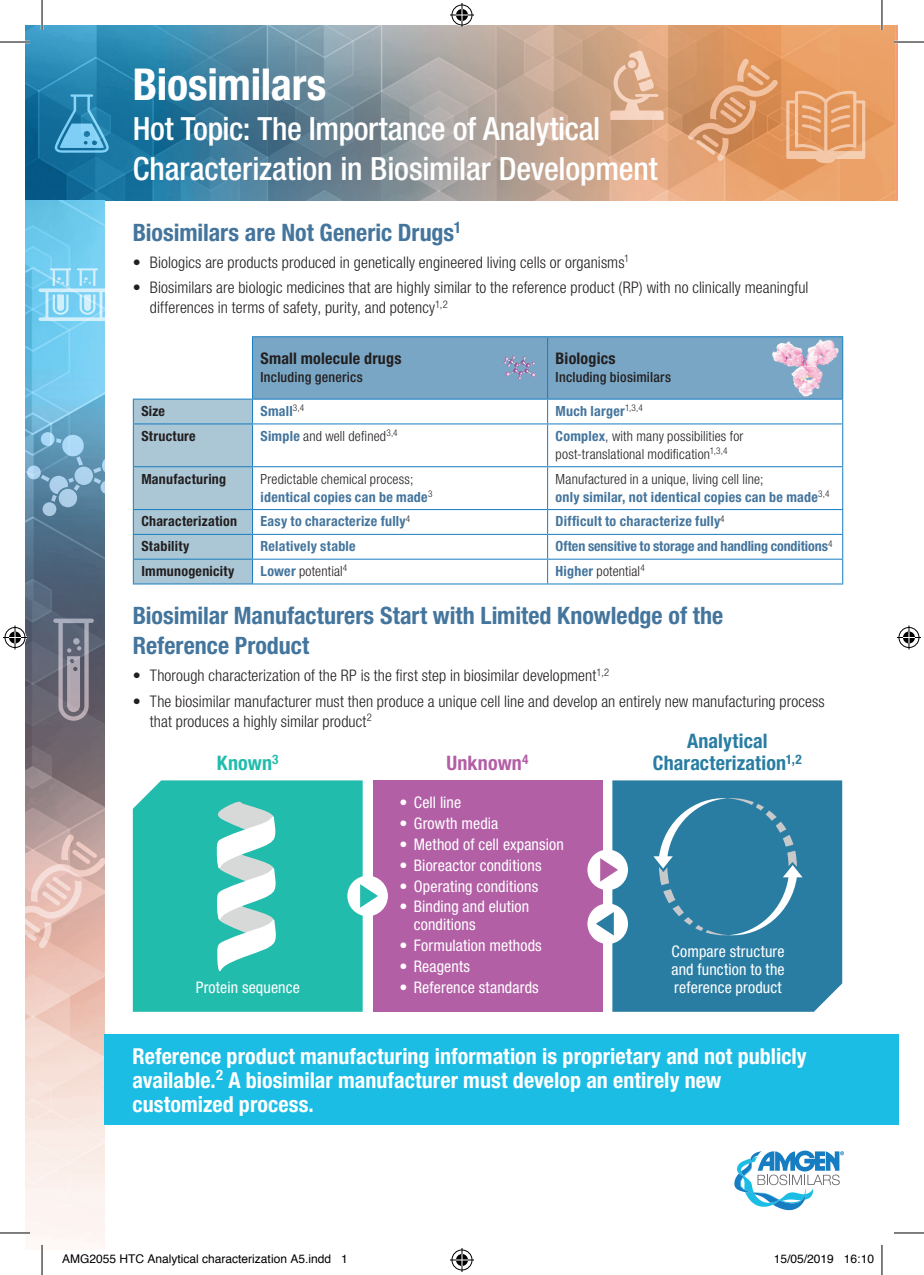
<style>
.page{position:relative;width:924px;height:1275px;background:#fff}
.page>*{position:absolute;margin:0;border:0;box-sizing:border-box;transform-origin:0 0}
.t1{font:700 condensed 44px "Helvetica Neue LT Std";letter-spacing:-.005em;color:#fff}
.t2{font:500 condensed 32px/40px "Helvetica Neue LT Std";letter-spacing:-.01em;color:#fff}
.t3{font:700 condensed 24px/30px "Helvetica Neue LT Std";color:#44759d}
.t4{font:700 condensed 22px/24px "Helvetica Neue LT Std";color:#fff}
.t5{font:700 condensed 20px/22px "Helvetica Neue LT Std";letter-spacing:.005em;color:#297da3;text-align:center}
.t6{font:700 condensed 20px "Helvetica Neue LT Std";letter-spacing:.01em;color:#b35fa6}
.t7{font:700 condensed 20px "Helvetica Neue LT Std";letter-spacing:.01em;color:#22bcac}
.t8{font:300 condensed 16px/20px "Helvetica Neue LT Std";letter-spacing:.01em;color:#231f20}
.t9{font:condensed 16px/18px "Helvetica Neue LT Std";letter-spacing:.01em;color:#fff}
.t10{font:700 condensed 16px "Helvetica Neue LT Std";letter-spacing:.015em;color:#231f20}
.t11{font:300 condensed 14px/18px "Helvetica Neue LT Std";letter-spacing:.015em;color:#231f20}
.t12{font:700 condensed 14px/18px "Helvetica Neue LT Std";letter-spacing:.015em;color:#44759d}
.t13{font:700 condensed 14px "Helvetica Neue LT Std";letter-spacing:.02em;color:#231f20}
.t14{font:700 condensed 14px "Helvetica Neue LT Std";letter-spacing:-.005em;color:#44759d}
.t15{font:500 condensed 14px "Helvetica Neue LT Std";letter-spacing:.015em;color:#231f20}
.t16{font:12px "Helvetica";color:#000}
.s1{font-weight:700;color:#44759d}
.s2{font-weight:300;color:#231f20}
</style>
<div class="page">
<svg style="left:734px;top:1150px;width:109px;height:60px"></svg>
<svg style="left:104px;top:834px;width:1px;height:114px"></svg>
<svg style="left:104px;top:268px;width:1px;height:53px"></svg>
<svg style="left:25px;top:25px;width:872px;height:176px;background:#95968f"></svg>
<svg style="left:25px;top:201px;width:79px;height:1046px;background:#a3afba"></svg>
<div style="left:104px;top:1034px;width:794px;height:91px;background:#1bbde5"></div>
<div style="left:372px;top:780px;width:230px;height:231px;background:#b35fa6"></div>
<div style="left:133px;top:780px;width:229px;height:231px;background:#22bcac"></div>
<div style="left:612px;top:780px;width:229px;height:231px;background:#297da3"></div>
<svg style="left:217px;top:801px;width:59px;height:170px"></svg>
<div style="left:347px;top:875px;width:41px;height:41px;background:#fff;border-radius:50%"></div>
<div style="left:587px;top:849px;width:40px;height:41px;background:#fff;border-radius:50%"></div>
<div style="left:587px;top:903px;width:40px;height:41px;background:#fff;border-radius:50%"></div>
<svg style="left:360px;top:884px;width:18px;height:23px"></svg>
<svg style="left:600px;top:858px;width:17px;height:23px"></svg>
<svg style="left:596px;top:912px;width:17px;height:23px"></svg>
<svg style="left:653px;top:798px;width:149px;height:137px;background:#3b87a9"></svg>
<hr style="left:252px;top:336px;width:295px;height:1px;background:#177dc2">
<hr style="left:547px;top:336px;width:295px;height:1px;background:#177dc2">
<img style="left:766px;top:336px;width:74px;height:1px">
<svg style="left:133px;top:337px;width:709px;height:247px"></svg>
<hr style="left:0;top:41px;width:30px;height:2px;background:#fff">
<hr style="left:893px;top:41px;width:30px;height:2px;background:#fff">
<hr style="left:0;top:1231px;width:30px;height:3px;background:#fff">
<hr style="left:41px;top:0;width:2px;height:30px;background:#fff">
<hr style="left:41px;top:1245px;width:2px;height:30px;background:#fff">
<hr style="left:880px;top:0;width:2px;height:30px;background:#fff">
<hr style="left:0;top:42px;width:30px;height:1px;background:#000">
<hr style="left:893px;top:42px;width:30px;height:1px;background:#000">
<hr style="left:0;top:1232px;width:30px;height:1px;background:#000">
<hr style="left:893px;top:1232px;width:30px;height:1px;background:#000">
<hr style="left:42px;top:0;width:1px;height:30px;background:#000">
<hr style="left:42px;top:1245px;width:1px;height:30px;background:#000">
<hr style="left:881px;top:0;width:1px;height:30px;background:#000">
<hr style="left:881px;top:1245px;width:1px;height:30px;background:#000">
<svg style="left:450px;top:3px;width:24px;height:24px"></svg>
<svg style="left:450px;top:1248px;width:24px;height:24px"></svg>
<svg style="left:3px;top:625px;width:24px;height:24px"></svg>
<svg style="left:897px;top:625px;width:23px;height:24px"></svg>
<h1 class="t1" style="left:133px;top:58px;width:195px">Biosimilars</h1>
<h2 class="t2" style="left:133px;top:109px;width:526px">Hot Topic: The Importance of Analytical<br>Characterization in Biosimilar Development</h2>
<h3 class="t3" style="left:133px;top:217px;width:330px">Biosimilars are Not Generic Drugs<sup>1</sup></h3>
<p class="t8" style="left:133px;top:252px;width:497px">• Biologics are products produced in genetically engineered living cells or organisms<sup>1</sup></p>
<p class="t8" style="left:150px;top:278px;width:660px;text-indent:-17px">• Biosimilars are biologic medicines that are highly similar to the reference product (RP) with no clinically meaningful differences in terms of safety, purity, and potency<sup>1,2</sup></p>
<p class="t10" style="left:260px;top:349px;width:142px">Small molecule drugs</p>
<p class="t15" style="left:260px;top:369px;width:104px">Including generics</p>
<p class="t10" style="left:555px;top:349px;width:61px">Biologics</p>
<p class="t15" style="left:555px;top:369px;width:117px">Including biosimilars</p>
<p class="t13" style="left:141px;top:402px;width:25px">Size</p>
<p class="t12" style="left:260px;top:402px;width:45px">Small<sup>3,4</sup></p>
<p class="t12" style="left:555px;top:402px;width:89px">Much larger<sup>1,3,4</sup></p>
<p class="t13" style="left:141px;top:427px;width:56px">Structure</p>
<p class="t11" style="left:260px;top:427px;width:139px"><span class="s1">Simple</span> and well defined<sup>3,4</sup></p>
<p class="t11" style="left:555px;top:427px;width:189px"><span class="s1">Complex</span>, with many possibilities for post-translational modification<sup>1,3,4</sup></p>
<p class="t13" style="left:141px;top:470px;width:86px">Manufacturing</p>
<p class="t11" style="left:260px;top:469px;width:173px">Predictable chemical process; <span class="s1">identical copies can be made</span><sup>3</sup></p>
<p class="t12" style="left:555px;top:469px;width:275px"><span class="s2">Manufactured in a unique, living cell line;<br></span>only similar, not identical copies can be made<sup>3,4</sup></p>
<p class="t13" style="left:141px;top:513px;width:97px">Characterization</p>
<p class="t12" style="left:260px;top:512px;width:151px">Easy to characterize fully<sup>4</sup></p>
<p class="t12" style="left:555px;top:512px;width:170px">Difficult to characterize fully<sup>4</sup></p>
<p class="t13" style="left:141px;top:538px;width:49px">Stability</p>
<p class="t12" style="left:260px;top:537px;width:97px">Relatively stable</p>
<p class="t14" style="left:555px;top:538px;width:278px">Often sensitive to storage and handling conditions<sup>4</sup></p>
<p class="t13" style="left:141px;top:562px;width:95px">Immunogenicity</p>
<p class="t11" style="left:260px;top:562px;width:88px"><span class="s1">Lower</span> potential<sup>4</sup></p>
<p class="t11" style="left:555px;top:562px;width:91px"><span class="s1">Higher</span> potential<sup>4</sup></p>
<h3 class="t3" style="left:133px;top:600px;width:591px">Biosimilar Manufacturers Start with Limited Knowledge of the<br>Reference Product</h3>
<p class="t8" style="left:133px;top:665px;width:477px">• Thorough characterization of the RP is the first step in biosimilar development<sup>1,2</sup></p>
<p class="t8" style="left:150px;top:691px;width:676px;text-indent:-17px">• The biosimilar manufacturer must then produce a unique cell line and develop an entirely new manufacturing process that produces a highly similar product<sup>2</sup></p>
<p class="t7" style="left:217px;top:751px;width:63px">Known<sup>3</sup></p>
<p class="t6" style="left:446px;top:751px;width:83px">Unknown<sup>4</sup></p>
<p class="t9" style="left:195px;top:978px;width:106px">Protein sequence</p>
<p class="t9" style="left:399px;top:793px;width:63px">• Cell line</p>
<p class="t9" style="left:399px;top:814px;width:100px">• Growth media</p>
<p class="t9" style="left:399px;top:835px;width:166px">• Method of cell expansion</p>
<p class="t9" style="left:399px;top:856px;width:143px">• Bioreactor conditions</p>
<p class="t9" style="left:399px;top:877px;width:140px">• Operating conditions</p>
<p class="t9" style="left:413px;top:897px;width:117px;text-indent:-14px">• Binding and elution conditions</p>
<p class="t9" style="left:399px;top:936px;width:144px">• Formulation methods</p>
<p class="t9" style="left:399px;top:957px;width:72px">• Reagents</p>
<p class="t9" style="left:399px;top:978px;width:141px">• Reference standards</p>
<p class="t5" style="left:652px;top:730px;width:150px">Analytical<br>Characterization<sup>1,2</sup></p>
<p class="t9" style="left:671px;top:942px;width:115px;text-align:justify">Compare structure and function to the reference product</p>
<h3 class="t4" style="left:132px;top:1043px;width:675px">Reference product manufacturing information is proprietary and not publicly available.<sup>2</sup> A biosimilar manufacturer must develop an entirely new customized process.</h3>
<p class="t16" style="left:62px;top:1249px;width:287px">AMG2055 HTC Analytical characterization A5.indd 1</p>
<p class="t16" style="left:773px;top:1249px;width:102px">15/05/2019 16:10</p>
</div>
